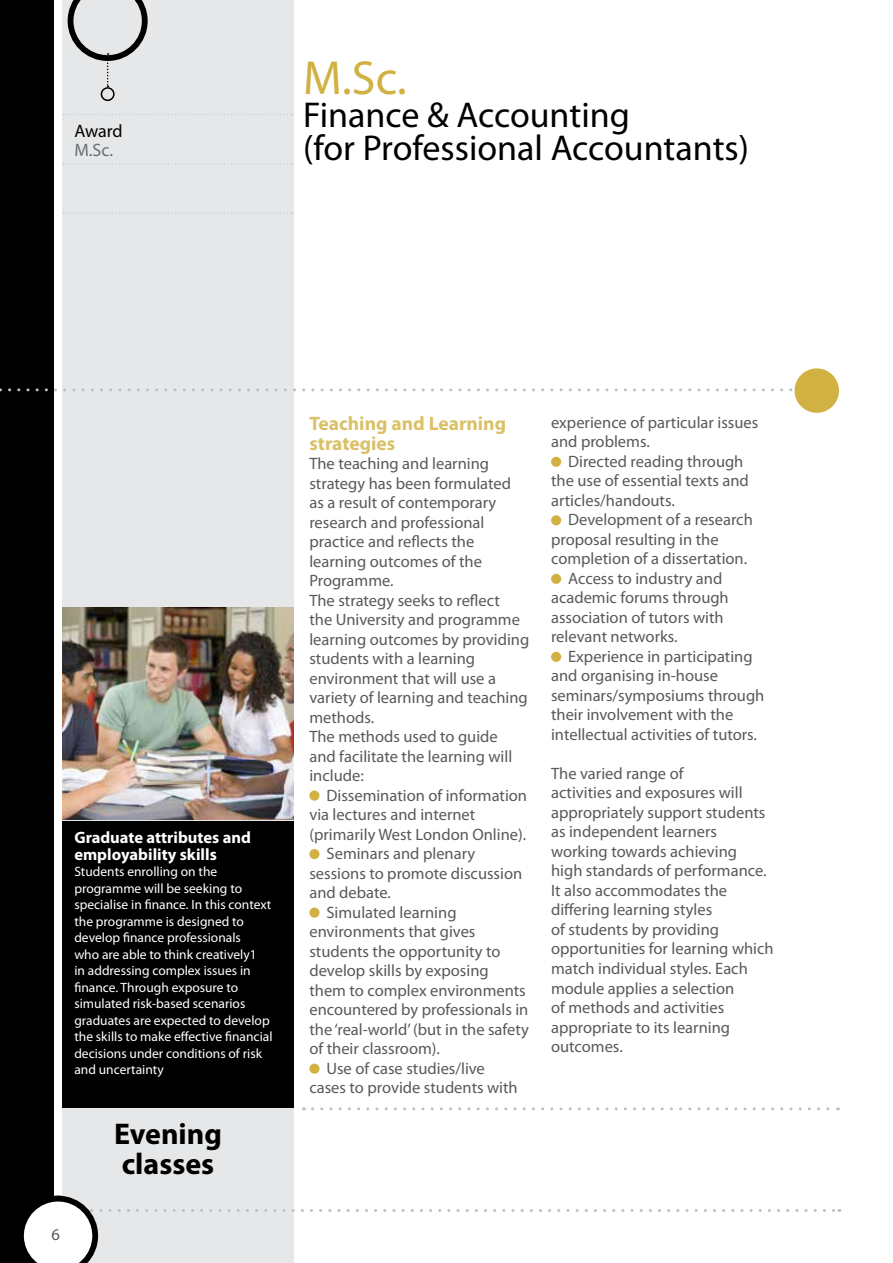
<style>
.page{position:relative;width:893px;height:1263px;background:#fff}
.page>*{position:absolute;margin:0;border:0;box-sizing:border-box;transform-origin:0 0}
.t1{font:48px "Myriad Pro";color:#d0b142}
.t2{font:36px/33px "Myriad Pro";color:#000}
.t3{font:700 30px/30px "Myriad Pro";color:#000}
.t4{font:700 19.5px/19.5px "Myriad Pro";color:#dac168}
.t5{font:18px "Myriad Pro";letter-spacing:-.005em;color:#000}
.t6{font:18px "Myriad Pro";color:#6d6e71}
.t7{font:16.5px/19.5px "Myriad Pro";color:#58595b}
.t8{font:700 16.5px/16.5px "Myriad Pro";color:#fff}
.t9{font:13.5px/16.5px "Myriad Pro";color:#fff}
</style>
<div class="page">
<div style="left:62px;top:0;width:231px;height:1263px;background:#e6e7e8"></div>
<div style="left:0;top:0;width:54px;height:1263px;background:#000"></div>
<div style="left:62px;top:821px;width:231px;height:286px;background:#000"></div>
<img style="left:62px;top:608px;width:231px;height:212px">
<svg style="left:68px;top:0;width:80px;height:87px"></svg>
<div style="left:101px;top:87px;width:14px;height:14px;border:2px solid #000;border-radius:50%"></div>
<svg style="left:0;top:388px;width:793px;height:3px"></svg>
<svg style="left:312px;top:1107px;width:526px;height:3px"></svg>
<svg style="left:63px;top:114px;width:229px;height:1px"></svg>
<svg style="left:63px;top:163px;width:229px;height:1px"></svg>
<svg style="left:63px;top:213px;width:229px;height:1px"></svg>
<div style="left:309px;top:790px;width:10px;height:11px;background:#d0b142;border-radius:50%"></div>
<div style="left:309px;top:849px;width:10px;height:10px;background:#d0b142;border-radius:50%"></div>
<div style="left:309px;top:907px;width:10px;height:11px;background:#d0b142;border-radius:50%"></div>
<div style="left:309px;top:1063px;width:10px;height:11px;background:#d0b142;border-radius:50%"></div>
<div style="left:551px;top:457px;width:10px;height:10px;background:#d0b142;border-radius:50%"></div>
<div style="left:551px;top:515px;width:10px;height:10px;background:#d0b142;border-radius:50%"></div>
<div style="left:551px;top:574px;width:10px;height:10px;background:#d0b142;border-radius:50%"></div>
<div style="left:551px;top:652px;width:10px;height:10px;background:#d0b142;border-radius:50%"></div>
<div style="left:794px;top:368px;width:45px;height:45px;background:#d0b142;border-radius:50%"></div>
<svg style="left:23px;top:1196px;width:817px;height:67px"></svg>
<p class="t5" style="left:74px;top:120px;width:50px">Award</p>
<p class="t6" style="left:74px;top:139px;width:40px">M.Sc.</p>
<h1 class="t1" style="left:303px;top:49px;width:105px">M.Sc.</h1>
<h2 class="t2" style="left:303px;top:98px;width:447px">Finance &amp; Accounting<br>(for Professional Accountants)</h2>
<p class="t8" style="left:74px;top:829px;width:178px">Graduate attributes and employability skills</p>
<p class="t9" style="left:74px;top:863px;width:200px">Students enrolling on the programme will be seeking to specialise in finance. In this context the programme is designed to develop finance professionals<br>who are able to think creatively1<br>in addressing complex issues in finance. Through exposure to simulated risk-based scenarios graduates are expected to develop the skills to make effective financial decisions under conditions of risk and uncertainty</p>
<h3 class="t3" style="left:114px;top:1118px;width:109px">Evening classes</h3>
<p class="t7" style="left:51px;top:1224px;width:10px">6</p>
<p class="t4" style="left:309px;top:413px;width:198px">Teaching and Learning strategies</p>
<p class="t7" style="left:309px;top:454px;width:221px">The teaching and learning strategy has been formulated as a result of contemporary research and professional practice and reflects the learning outcomes of the<br>Programme.<br>The strategy seeks to reflect<br>the University and programme learning outcomes by providing students with a learning environment that will use a variety of learning and teaching methods.<br>The methods used to guide<br>and facilitate the learning will include:</p>
<p class="t7" style="left:326px;top:785px;width:202px">Dissemination of information</p>
<p class="t7" style="left:309px;top:805px;width:167px">via lectures and internet</p>
<p class="t7" style="left:309px;top:824px;width:218px">(primarily West London Online).</p>
<p class="t7" style="left:326px;top:844px;width:150px">Seminars and plenary</p>
<p class="t7" style="left:309px;top:863px;width:214px">sessions to promote discussion</p>
<p class="t7" style="left:309px;top:883px;width:83px">and debate.</p>
<p class="t7" style="left:326px;top:902px;width:132px">Simulated learning</p>
<p class="t7" style="left:309px;top:922px;width:168px">environments that gives</p>
<p class="t7" style="left:309px;top:941px;width:193px">students the opportunity to</p>
<p class="t7" style="left:309px;top:961px;width:181px">develop skills by exposing</p>
<p class="t7" style="left:309px;top:980px;width:218px">them to complex environments</p>
<p class="t7" style="left:309px;top:1000px;width:221px">encountered by professionals in</p>
<p class="t7" style="left:309px;top:1019px;width:221px">the ‘real-world’ (but in the safety</p>
<p class="t7" style="left:309px;top:1039px;width:132px">of their classroom).</p>
<p class="t7" style="left:326px;top:1058px;width:160px">Use of case studies/live</p>
<p class="t7" style="left:309px;top:1078px;width:210px">cases to provide students with</p>
<p class="t7" style="left:551px;top:412px;width:209px">experience of particular issues and problems.</p>
<p class="t7" style="left:551px;top:451px;width:199px;text-indent:17px">Directed reading through the use of essential texts and articles/handouts.</p>
<p class="t7" style="left:568px;top:510px;width:186px">Development of a research</p>
<p class="t7" style="left:551px;top:529px;width:169px">proposal resulting in the</p>
<p class="t7" style="left:551px;top:549px;width:198px">completion of a dissertation.</p>
<p class="t7" style="left:568px;top:568px;width:156px">Access to industry and</p>
<p class="t7" style="left:551px;top:588px;width:179px">academic forums through</p>
<p class="t7" style="left:551px;top:607px;width:174px">association of tutors with</p>
<p class="t7" style="left:551px;top:627px;width:128px">relevant networks.</p>
<p class="t7" style="left:568px;top:646px;width:186px">Experience in participating</p>
<p class="t7" style="left:551px;top:666px;width:168px">and organising in-house</p>
<p class="t7" style="left:551px;top:685px;width:215px">seminars/symposiums through</p>
<p class="t7" style="left:551px;top:705px;width:184px">their involvement with the</p>
<p class="t7" style="left:551px;top:724px;width:207px">intellectual activities of tutors.</p>
<p class="t7" style="left:551px;top:763px;width:224px">The varied range of<br>activities and exposures will appropriately support students as independent learners working towards achieving<br>high standards of performance.<br>It also accommodates the differing learning styles<br>of students by providing opportunities for learning which match individual styles. Each module applies a selection<br>of methods and activities appropriate to its learning outcomes.</p>
</div>
